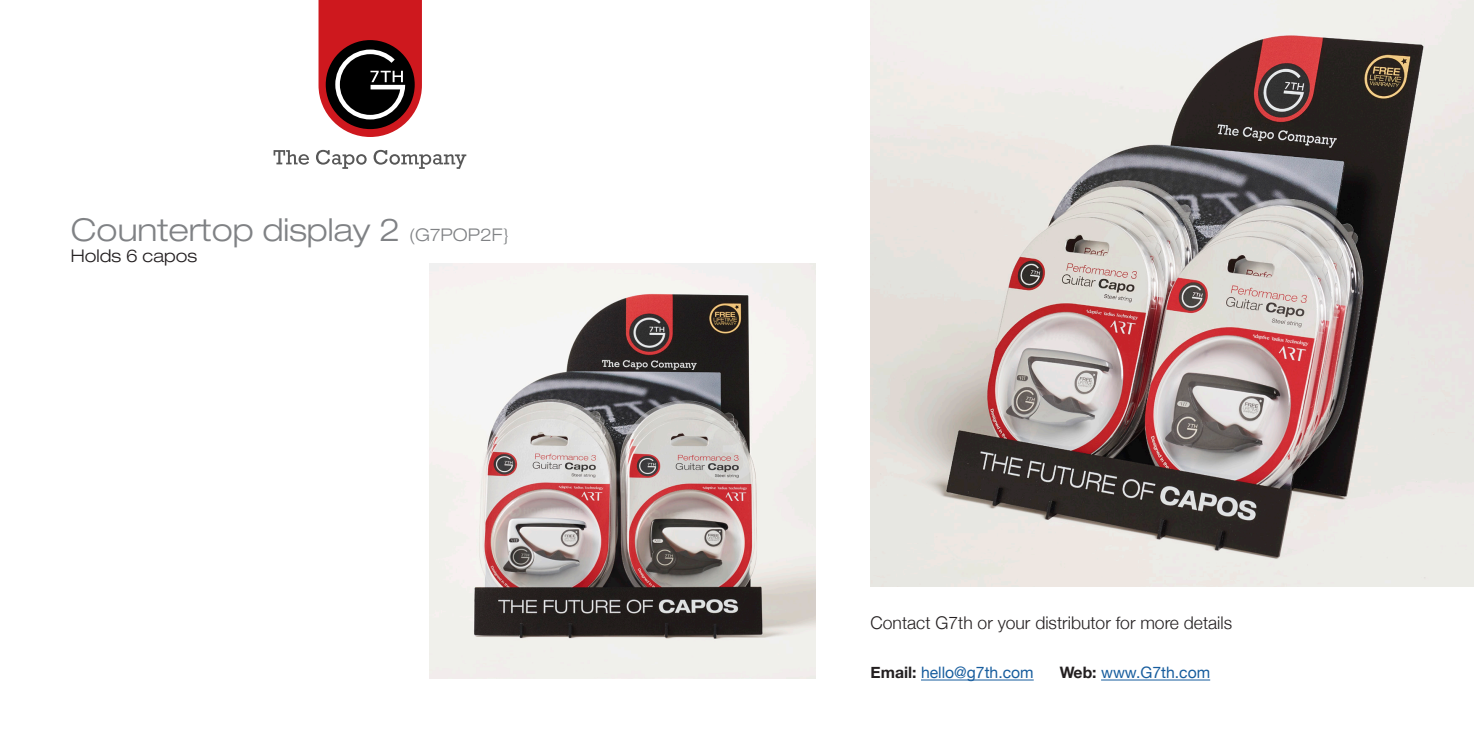
<style>
.page{position:relative;width:1474px;height:745px;background:#fff}
.page>*{position:absolute;margin:0;border:0;box-sizing:border-box;transform-origin:0 0}
.t1{font:300 expanded 31.5px "Helvetica Neue";color:#808285}
.t2{font:300 17.5px "Helvetica Neue";color:#231f20}
.t3{font:300 expanded 17.5px "Helvetica Neue";color:#231f20}
.t4{font:15.75px "Helvetica Neue";color:#175d9e}
.s1{font-size:17.5px}
.s2{font-weight:700;color:#231f20}
</style>
<div class="page">
<img style="left:870px;top:0;width:603px;height:586px">
<svg style="left:318px;top:0;width:104px;height:137px;background:#8b3437"></svg>
<svg style="left:273px;top:150px;width:36px;height:14px"></svg>
<svg style="left:316px;top:150px;width:50px;height:19px"></svg>
<svg style="left:373px;top:150px;width:93px;height:19px"></svg>
<img style="left:430px;top:263px;width:385px;height:415px">
<hr style="left:921px;top:679px;width:112px;height:1px;background:#175d9e">
<hr style="left:1101px;top:679px;width:109px;height:1px;background:#175d9e">
<p class="t1" style="left:71px;top:210px;width:439px">Countertop display 2 <span class="s1">(G7POP2F}</span></p>
<p class="t3" style="left:71px;top:245px;width:128px">Holds 6 capos</p>
<p class="t2" style="left:870px;top:608px;width:363px">Contact G7th or your distributor for more details</p>
<p class="t4" style="left:870px;top:661px;width:165px"><span class="s2">Email:</span> hello@g7th.com</p>
<p class="t4" style="left:1059px;top:661px;width:152px"><span class="s2">Web:</span> www.G7th.com</p>
</div>
